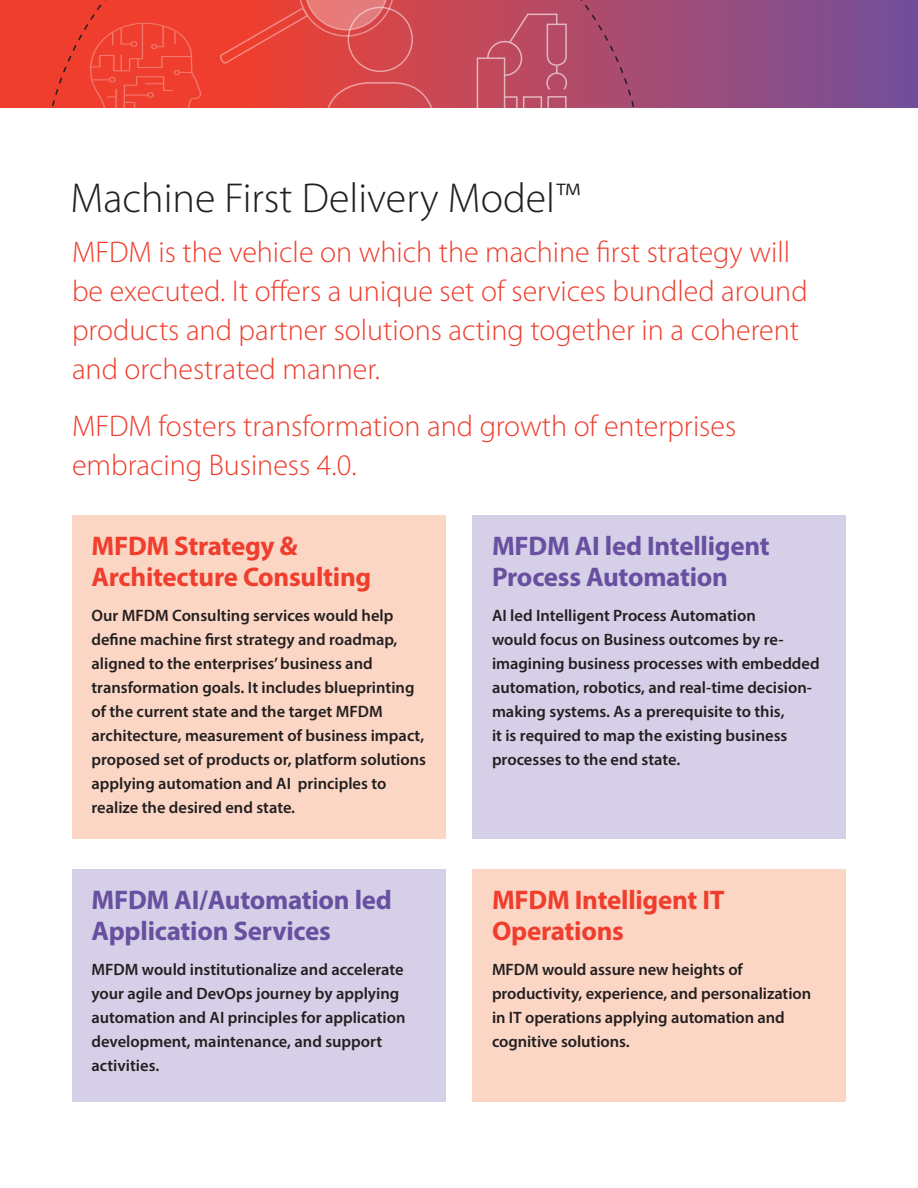
<style>
.page{position:relative;width:918px;height:1188px;background:#fff}
.page>*{position:absolute;margin:0;border:0;box-sizing:border-box;transform-origin:0 0}
.t1{font:300 42px "Myriad Pro";color:#231f20}
.t2{font:300 30px/39px "Myriad Pro";color:#ef3e2e}
.t3{font:700 27px/31.5px "Myriad Pro";letter-spacing:-.01em;color:#6850a1}
.t4{font:700 27px/31.5px "Myriad Pro";letter-spacing:-.01em;color:#ef3e2e}
.t5{font:600 16.5px/24px "Myriad Pro";color:#231f20}
</style>
<div class="page">
<svg style="left:0;top:0;width:918px;height:108px;background:#9a4b79"></svg>
<svg style="left:50px;top:0;width:585px;height:108px;background:#d74749"></svg>
<div style="left:72px;top:515px;width:374px;height:324px;background:#fcd6c5"></div>
<div style="left:72px;top:869px;width:374px;height:233px;background:#d5d0e7"></div>
<div style="left:472px;top:515px;width:374px;height:324px;background:#d5d0e7"></div>
<div style="left:472px;top:869px;width:374px;height:233px;background:#fcd6c5"></div>
<h1 class="t1" style="left:70px;top:172px;width:511px">Machine First Delivery Model™</h1>
<h2 class="t2" style="left:72px;top:232px;width:737px">MFDM is the vehicle on which the machine first strategy will be executed. It offers a unique set of services bundled around products and partner solutions acting together in a coherent and orchestrated manner.</h2>
<h2 class="t2" style="left:72px;top:406px;width:666px">MFDM fosters transformation and growth of enterprises embracing Business 4.0.</h2>
<h3 class="t4" style="left:92px;top:529px;width:281px">MFDM Strategy &amp;<br>Architecture Consulting</h3>
<p class="t5" style="left:92px;top:603px;width:336px">Our MFDM Consulting services would help define machine first strategy and roadmap, aligned to the enterprises’ business and transformation goals. It includes blueprinting of the current state and the target MFDM architecture, measurement of business impact, proposed set of products or, platform solutions applying automation and AI principles to realize the desired end state.</p>
<h3 class="t3" style="left:92px;top:883px;width:302px">MFDM AI/Automation led<br>Application Services</h3>
<p class="t5" style="left:92px;top:957px;width:316px">MFDM would institutionalize and accelerate your agile and DevOps journey by applying automation and AI principles for application development, maintenance, and support activities.</p>
<h3 class="t3" style="left:492px;top:529px;width:279px">MFDM AI led Intelligent<br>Process Automation</h3>
<p class="t5" style="left:492px;top:603px;width:329px">AI led Intelligent Process Automation<br>would focus on Business outcomes by re&shy;imagining business processes with embedded automation, robotics, and real-time decision&shy;making systems. As a prerequisite to this,<br>it is required to map the existing business processes to the end state.</p>
<h3 class="t4" style="left:492px;top:883px;width:234px">MFDM Intelligent IT<br>Operations</h3>
<p class="t5" style="left:492px;top:957px;width:321px">MFDM would assure new heights of productivity, experience, and personalization in IT operations applying automation and cognitive solutions.</p>
</div>
